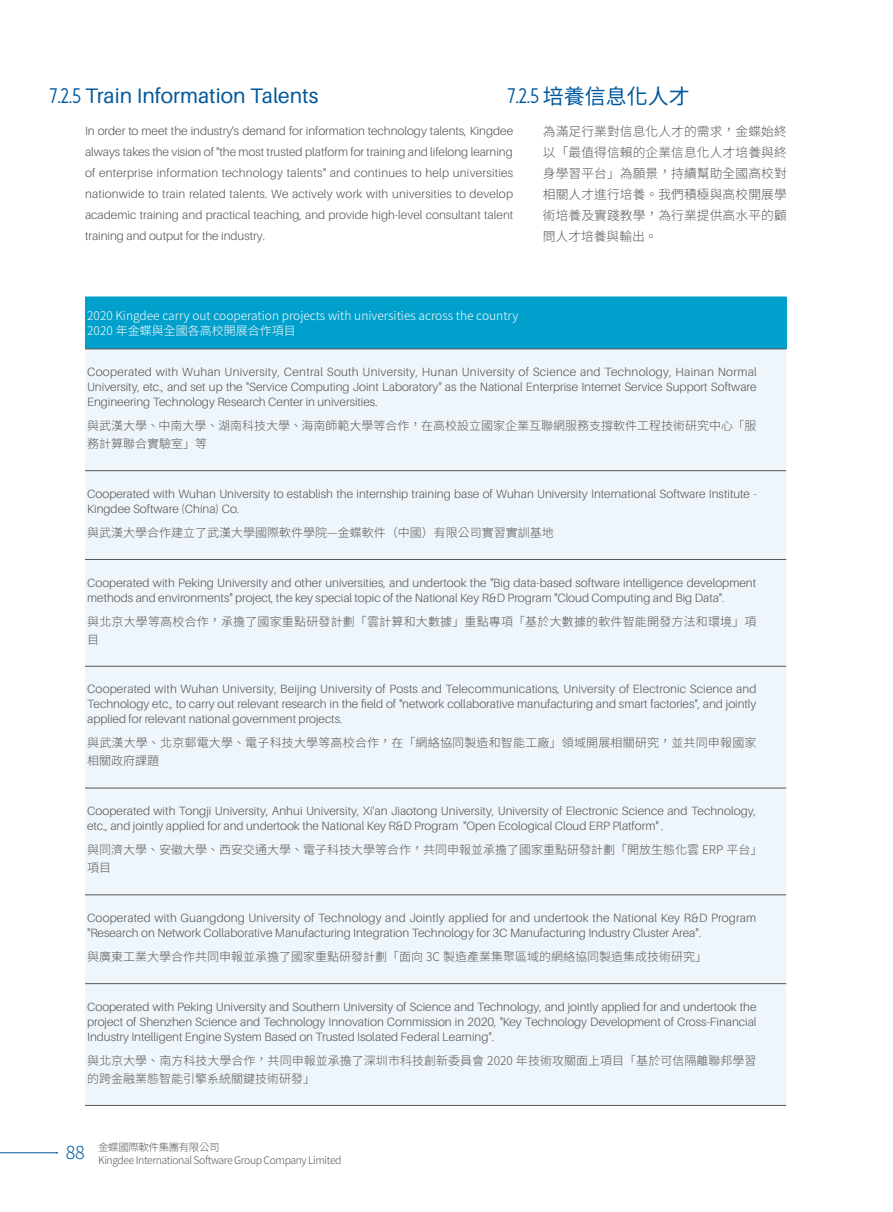
<style>
.page{position:relative;width:893px;height:1212px;background:#fff}
.page>*{position:absolute;margin:0;border:0;box-sizing:border-box;transform-origin:0 0}
.t1{font:21px "Aileron";color:#00589b}
.t2{font:21px "Source Han Sans TWHK";color:#00589b}
.t3{font:300 18px "Source Han Sans CN";color:#00589b}
.t4{font:300 12.75px/21px "Source Han Sans TWHK";letter-spacing:.005em;color:#595757;text-align:justify}
.t5{font:300 12px/15px "Aileron";color:#595757;text-align:justify}
.t6{font:300 12px/18px "Source Han Sans TWHK";color:#595757}
.t7{font:300 12px/14.4px "Source Han Sans TWHK";color:#fff}
.t8{font:300 10.5px/13.4px "Source Han Sans TWHK";letter-spacing:-.04em;color:#595757}
.s1{font-family:"Dolce Vita"}
</style>
<div class="page">
<hr style="left:0;top:1152px;width:57px;height:1px;background:#00589b">
<div style="left:85px;top:297px;width:701px;height:52px;background:#009fcc"></div>
<div style="left:85px;top:350px;width:701px;height:755px;background:#eff6fb"></div>
<hr style="left:85px;top:470px;width:701px;height:1px;background:#595757">
<hr style="left:85px;top:559px;width:701px;height:1px;background:#595757">
<hr style="left:85px;top:666px;width:701px;height:1px;background:#595757">
<hr style="left:85px;top:788px;width:701px;height:1px;background:#595757">
<hr style="left:85px;top:894px;width:701px;height:1px;background:#595757">
<hr style="left:85px;top:983px;width:701px;height:1px;background:#595757">
<hr style="left:85px;top:1105px;width:701px;height:1px;background:#595757">
<hr style="left:85px;top:349px;width:701px;height:1px;background:#595757">
<h1 class="t1" style="left:50px;top:84px;width:270px"><span class="s1">7.2.5</span> Train Information Talents</h1>
<h1 class="t2" style="left:508px;top:84px;width:184px"><span class="s1">7.2.5</span> 培養信息化人才</h1>
<p class="t4" style="left:543px;top:121px;width:245px">為滿足行業對信息化人才的需求，金蝶始終以「最值得信賴的企業信息化人才培養與終身學習平台」為願景，持續幫助全國高校對相關人才進行培養。我們積極與高校開展學術培養及實踐教學，為行業提供高水平的顧問人才培養與輸出。</p>
<p class="t5" style="left:85px;top:120px;width:430px;line-height:21px">In order to meet the industry's demand for information technology talents, Kingdee always takes the vision of "the most trusted platform for training and lifelong learning of enterprise information technology talents" and continues to help universities nationwide to train related talents. We actively work with universities to develop academic training and practical teaching, and provide high-level consultant talent training and output for the industry.</p>
<p class="t7" style="left:87px;top:309px;width:433px">2020 Kingdee carry out cooperation projects with universities across the country<br>2020 年金蝶與全國各高校開展合作項目</p>
<p class="t5" style="left:87px;top:364px;width:671px">Cooperated with Wuhan University, Central South University, Hunan University of Science and Technology, Hainan Normal University, etc., and set up the "Service Computing Joint Laboratory" as the National Enterprise Internet Service Support Software Engineering Technology Research Center in universities.</p>
<p class="t6" style="left:87px;top:417px;width:671px">與武漢大學、中南大學、湖南科技大學、海南師範大學等合作，在高校設立國家企業互聯網服務支撐軟件工程技術研究中心「服務計算聯合實驗室」等</p>
<p class="t5" style="left:87px;top:486px;width:671px">Cooperated with Wuhan University to establish the internship training base of Wuhan University International Software Institute -<br>Kingdee Software (China) Co.</p>
<p class="t6" style="left:87px;top:524px;width:468px">與武漢大學合作建立了武漢大學國際軟件學院—金蝶軟件（中國）有限公司實習實訓基地</p>
<p class="t5" style="left:87px;top:575px;width:670px">Cooperated with Peking University and other universities, and undertook the "Big data-based software intelligence development methods and environments" project, the key special topic of the National Key R&amp;D Program "Cloud Computing and Big Data".</p>
<p class="t6" style="left:87px;top:612px;width:671px">與北京大學等高校合作，承擔了國家重點研發計劃「雲計算和大數據」重點專項「基於大數據的軟件智能開發方法和環境」項目</p>
<p class="t5" style="left:87px;top:682px;width:671px">Cooperated with Wuhan University, Beijing University of Posts and Telecommunications, University of Electronic Science and Technology etc., to carry out relevant research in the field of "network collaborative manufacturing and smart factories", and jointly applied for relevant national government projects.</p>
<p class="t6" style="left:87px;top:734px;width:671px">與武漢大學、北京郵電大學、電子科技大學等高校合作，在「網絡協同製造和智能工廠」領域開展相關研究，並共同申報國家相關政府課題</p>
<p class="t5" style="left:87px;top:804px;width:671px">Cooperated with Tongji University, Anhui University, Xi'an Jiaotong University, University of Electronic Science and Technology, etc., and jointly applied for and undertook the National Key R&amp;D Program "Open Ecological Cloud ERP Platform" .</p>
<p class="t6" style="left:87px;top:841px;width:677px">與同濟大學、安徽大學、西安交通大學、電子科技大學等合作，共同申報並承擔了國家重點研發計劃「開放生態化雲 ERP 平台」項目</p>
<p class="t5" style="left:87px;top:910px;width:671px">Cooperated with Guangdong University of Technology and Jointly applied for and undertook the National Key R&amp;D Program "Research on Network Collaborative Manufacturing Integration Technology for 3C Manufacturing Industry Cluster Area".</p>
<p class="t6" style="left:87px;top:948px;width:621px">與廣東工業大學合作共同申報並承擔了國家重點研發計劃「面向 3C 製造產業集聚區域的網絡協同製造集成技術研究」</p>
<p class="t5" style="left:87px;top:999px;width:671px">Cooperated with Peking University and Southern University of Science and Technology, and jointly applied for and undertook the project of Shenzhen Science and Technology Innovation Commission in 2020, "Key Technology Development of Cross-Financial Industry Intelligent Engine System Based on Trusted Isolated Federal Learning".</p>
<p class="t6" style="left:87px;top:1051px;width:671px">與北京大學、南方科技大學合作，共同申報並承擔了深圳市科技創新委員會 2020 年技術攻關面上項目「基於可信隔離聯邦學習的跨金融業態智能引擎系統關鍵技術研發」</p>
<h2 class="t3" style="left:66px;top:1142px;width:21px">88</h2>
<p class="t8" style="left:98px;top:1141px;width:245px">金蝶國際軟件集團有限公司<br>Kingdee International Software Group Company Limited</p>
</div>
